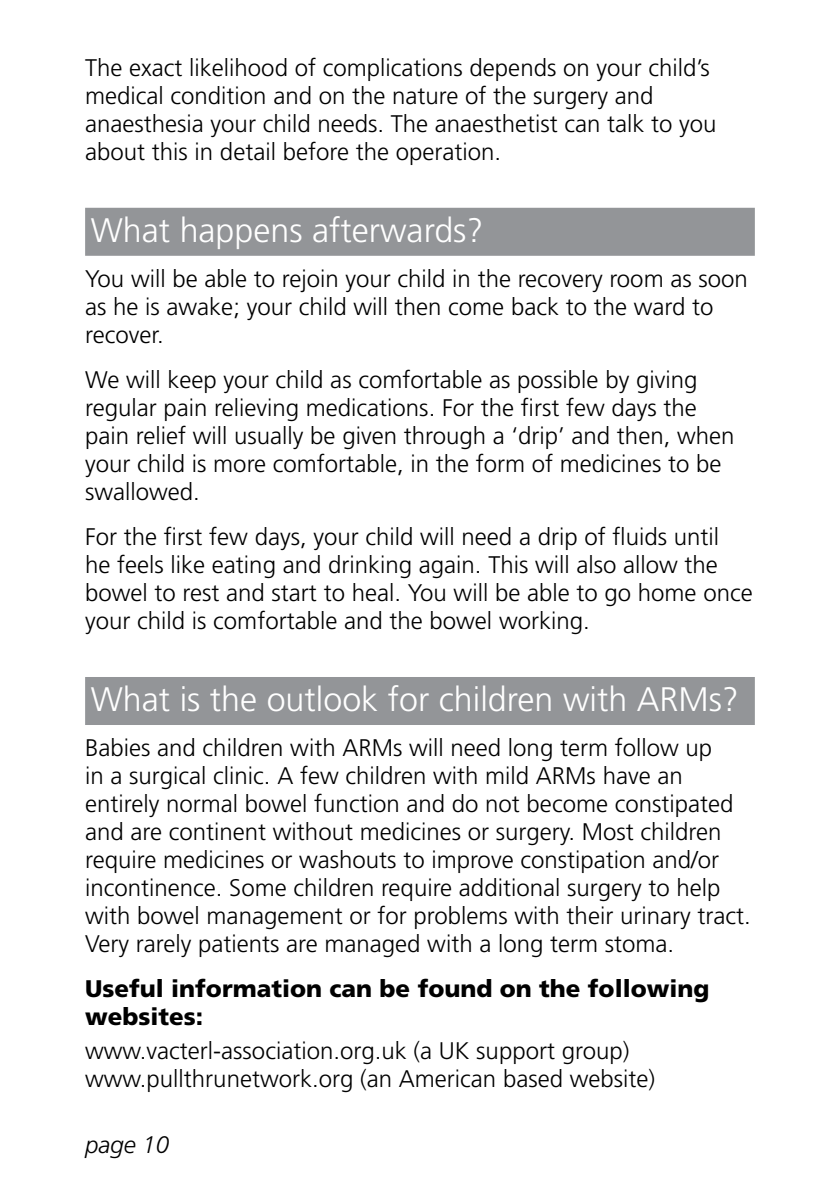
<style>
.page{position:relative;width:840px;height:1191px;background:#fff}
.page>*{position:absolute;margin:0;border:0;box-sizing:border-box;transform-origin:0 0}
.t1{font:300 34px "Frutiger";color:#fff}
.t2{font:300 24px/28px "Frutiger";color:#000}
.t3{font:900 24px/28px "Frutiger";color:#000}
.t4{font:italic 300 24px "Frutiger";color:#000}
</style>
<div class="page">
<div style="left:85px;top:208px;width:669px;height:48px;background:#939598"></div>
<div style="left:85px;top:677px;width:669px;height:48px;background:#939598"></div>
<p class="t2" style="left:85px;top:53px;width:632px">The exact likelihood of complications depends on your child’s medical condition and on the nature of the surgery and anaesthesia your child needs. The anaesthetist can talk to you about this in detail before the operation.</p>
<h1 class="t1" style="left:91px;top:211px;width:394px">What happens afterwards?</h1>
<p class="t2" style="left:85px;top:264px;width:663px">You will be able to rejoin your child in the recovery room as soon as he is awake; your child will then come back to the ward to recover.</p>
<p class="t2" style="left:85px;top:365px;width:650px">We will keep your child as comfortable as possible by giving regular pain relieving medications. For the first few days the pain relief will usually be given through a ‘drip’ and then, when your child is more comfortable, in the form of medicines to be swallowed.</p>
<p class="t2" style="left:85px;top:522px;width:668px">For the first few days, your child will need a drip of fluids until<br>he feels like eating and drinking again. This will also allow the bowel to rest and start to heal. You will be able to go home once your child is comfortable and the bowel working.</p>
<h1 class="t1" style="left:91px;top:680px;width:649px">What is the outlook for children with ARMs?</h1>
<p class="t2" style="left:85px;top:733px;width:666px">Babies and children with ARMs will need long term follow up<br>in a surgical clinic. A few children with mild ARMs have an entirely normal bowel function and do not become constipated and are continent without medicines or surgery. Most children require medicines or washouts to improve constipation and/or incontinence. Some children require additional surgery to help with bowel management or for problems with their urinary tract.<br>Very rarely patients are managed with a long term stoma.</p>
<p class="t3" style="left:85px;top:974px;width:625px">Useful information can be found on the following websites:</p>
<p class="t2" style="left:85px;top:1036px;width:571px">www.vacterl-association.org.uk (a UK support group) www.pullthrunetwork.org (an American based website)</p>
<p class="t4" style="left:85px;top:1131px;width:86px">page 10</p>
</div>
